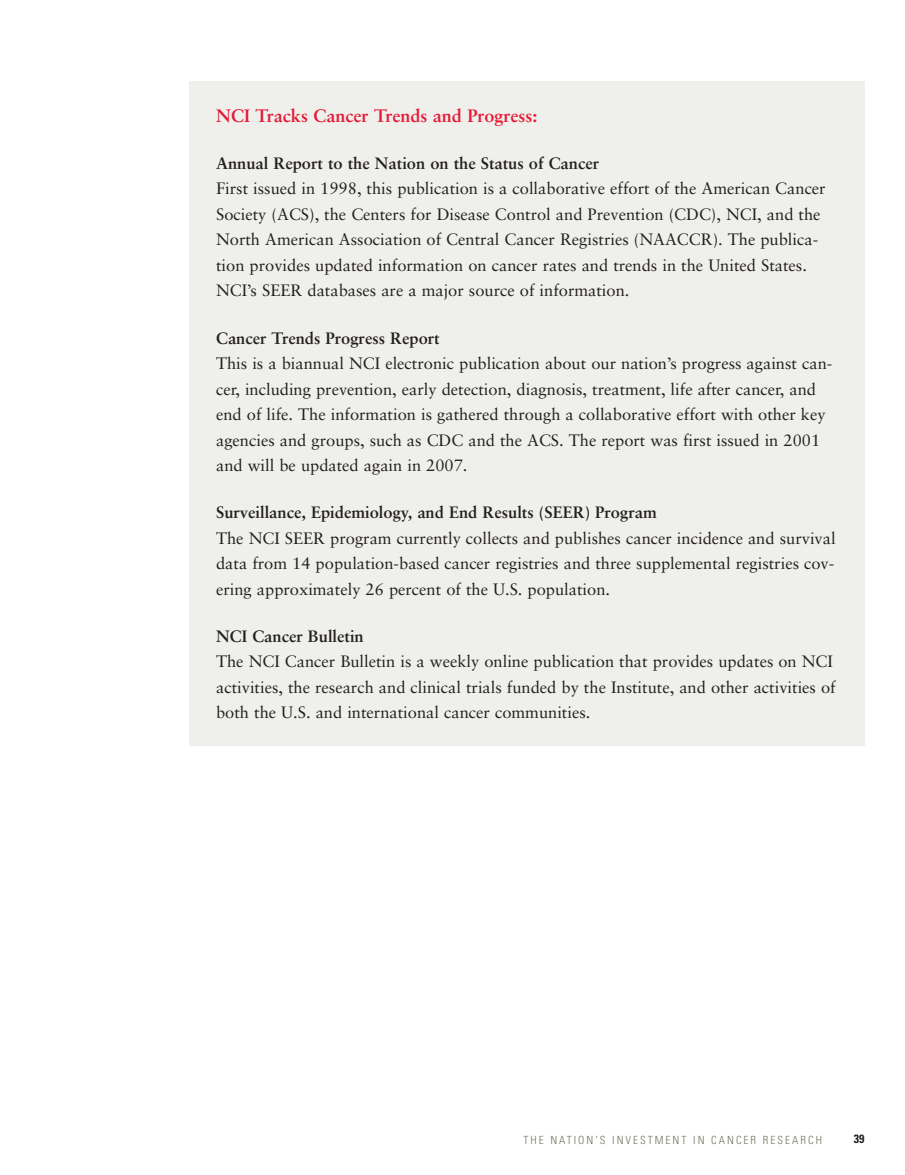
<style>
.page{position:relative;width:905px;height:1175px;background:#fff}
.page>*{position:absolute;margin:0;border:0;box-sizing:border-box;transform-origin:0 0}
.t1{font:700 18px "Sabon";color:#e51836}
.t2{font:16.5px/25.5px "Sabon";color:#231f20}
.t3{font:700 16.5px "Sabon";color:#231f20}
.t4{font:700 condensed 12px "Univers";color:#231f20}
.t5{font:300 condensed 11.25px "Univers";letter-spacing:.175em;color:#767561}
</style>
<div class="page">
<div style="left:189px;top:81px;width:675px;height:664px;background:#efefeb"></div>
<h6 class="t1" style="left:216px;top:108px;width:323px">NCI Tracks Cancer Trends and Progress:</h6>
<h5 class="t3" style="left:216px;top:156px;width:384px">Annual Report to the Nation on the Status of Cancer</h5>
<p class="t2" style="left:216px;top:177px;width:611px">First issued in 1998, this publication is a collaborative effort of the American Cancer Society (ACS), the Centers for Disease Control and Prevention (CDC), NCI, and the North American Association of Central Cancer Registries (NAACCR). The publica&shy;tion provides updated information on cancer rates and trends in the United States.<br>NCI’s SEER databases are a major source of information.</p>
<h5 class="t3" style="left:216px;top:331px;width:225px">Cancer Trends Progress Report</h5>
<p class="t2" style="left:216px;top:352px;width:617px">This is a biannual NCI electronic publication about our nation’s progress against can&shy;cer, including prevention, early detection, diagnosis, treatment, life after cancer, and end of life. The information is gathered through a collaborative effort with other key agencies and groups, such as CDC and the ACS. The report was first issued in 2001 and will be updated again in 2007.</p>
<h5 class="t3" style="left:216px;top:505px;width:442px">Surveillance, Epidemiology, and End Results (SEER) Program</h5>
<p class="t2" style="left:216px;top:526px;width:621px;text-align:justify">The NCI SEER program currently collects and publishes cancer incidence and survival data from 14 population-based cancer registries and three supplemental registries cov&shy;ering approximately 26 percent of the U.S. population.</p>
<h5 class="t3" style="left:216px;top:629px;width:149px">NCI Cancer Bulletin</h5>
<p class="t2" style="left:216px;top:650px;width:621px">The NCI Cancer Bulletin is a weekly online publication that provides updates on NCI activities, the research and clinical trials funded by the Institute, and other activities of both the U.S. and international cancer communities.</p>
<p class="t5" style="left:523px;top:1135px;width:300px">THE NATION’S INVESTMENT IN CANCER RESEARCH</p>
<p class="t4" style="left:853px;top:1134px;width:12px">39</p>
</div>
